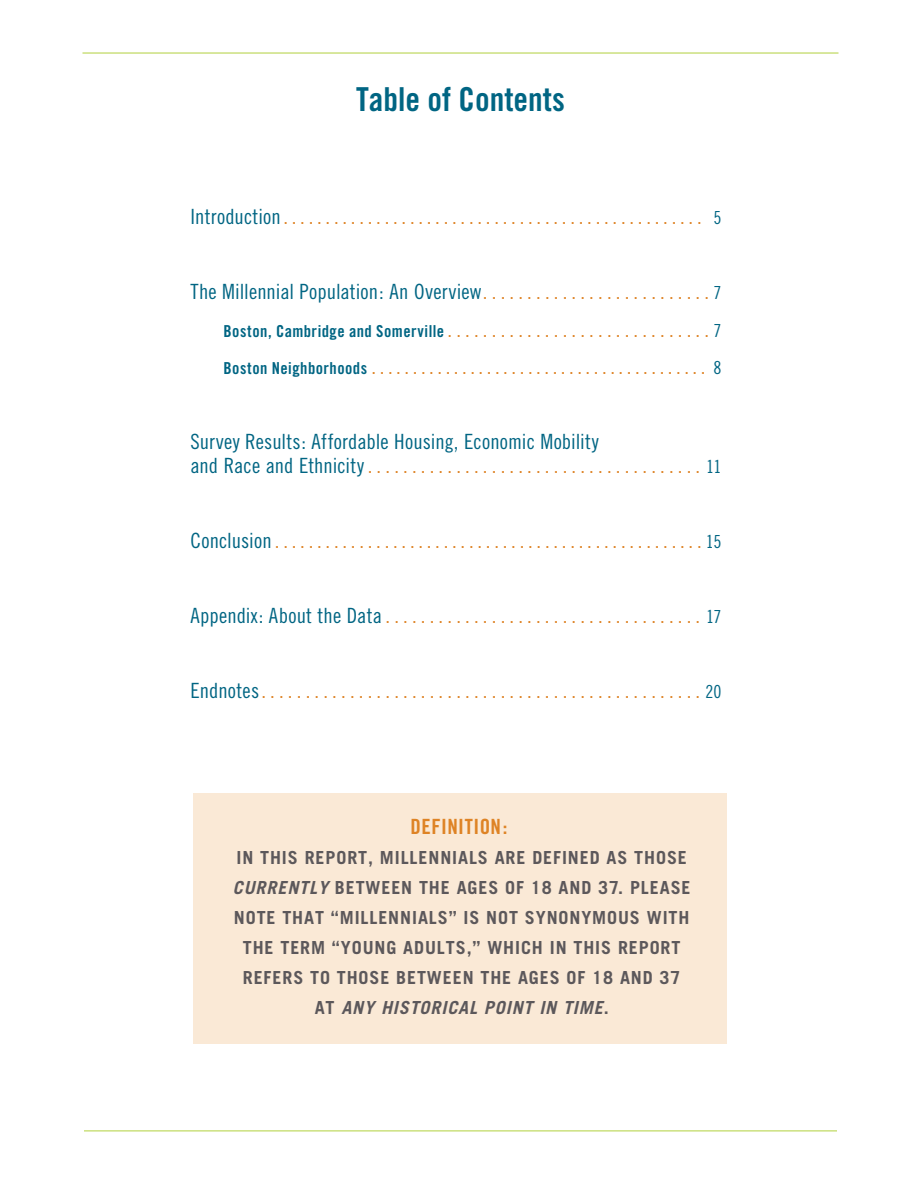
<style>
.page{position:relative;width:918px;height:1188px;background:#fff}
.page>*{position:absolute;margin:0;border:0;box-sizing:border-box;transform-origin:0 0}
.t1{font:33px "Trade Gothic Bold Cond Twenty";color:#006583}
.t2{font:21px/37.5px "Trade Gothic Cond Eighteen";letter-spacing:.005em;color:#de8325;text-align:justify}
.t3{font:21px/24px "Trade Gothic Cond Eighteen";letter-spacing:.005em;color:#006583}
.t4{font:21px "Trade Gothic Bold Cond Twenty";letter-spacing:.02em;color:#de8325}
.t5{font:700 18px/30px "Trade Gothic";letter-spacing:.05em;color:#5c585b;text-align:center}
.s1{color:#006583}
.s2{font-size:18px;color:#006583}
.s3{font-family:"Trade Gothic Bold Cond Twenty";font-size:16.5px;color:#006583}
.s4{color:#de8325}
.s5{font-size:18px}
.s6{font-style:italic}
</style>
<div class="page">
<hr style="left:84px;top:1130px;width:753px;height:1px;background:#bad653">
<hr style="left:82px;top:52px;width:756px;height:2px;background:#bad653">
<div style="left:194px;top:794px;width:533px;height:250px;background:#fae9d6"></div>
<h1 class="t1" style="left:356px;top:79px;width:210px">Table of Contents</h1>
<p class="t2" style="left:191px;top:198px;width:533px"><span class="s1">Introduction</span>.................................................. <span class="s2">5</span></p>
<p class="t2" style="left:224px;top:273px;width:500px;text-indent:-33px"><span class="s1">The Millennial Population: An Overview</span>.......................... <span class="s2">7<br></span><span class="s3">Boston, Cambridge and Somerville</span>..............................<span class="s2">7<br></span><span class="s3">Boston Neighborhoods</span>......................................... <span class="s2">8</span></p>
<p class="t3" style="left:191px;top:430px;width:533px">Survey Results: Affordable Housing, Economic Mobility<br>and Race and Ethnicity<span class="s4">......................................</span> <span class="s5">11</span></p>
<p class="t2" style="left:191px;top:522px;width:533px"><span class="s1">Conclusion</span>...................................................<span class="s2">15</span></p>
<p class="t2" style="left:191px;top:597px;width:533px"><span class="s1">Appendix: About the Data</span>.................................... <span class="s2">17</span></p>
<p class="t2" style="left:191px;top:672px;width:533px"><span class="s1">Endnotes</span>..................................................<span class="s2">20</span></p>
<p class="t4" style="left:411px;top:814px;width:98px">DEFINITION:</p>
<p class="t5" style="left:233px;top:842px;width:459px">IN THIS REPORT, MILLENNIALS ARE DEFINED AS THOSE <span class="s6">CURRENTLY</span> BETWEEN THE AGES OF 18 AND 37. PLEASE NOTE THAT “MILLENNIALS” IS NOT SYNONYMOUS WITH THE TERM “YOUNG ADULTS,” WHICH IN THIS REPORT REFERS TO THOSE BETWEEN THE AGES OF 18 AND 37<br>AT <span class="s6">ANY HISTORICAL POINT IN TIME</span>.</p>
</div>
